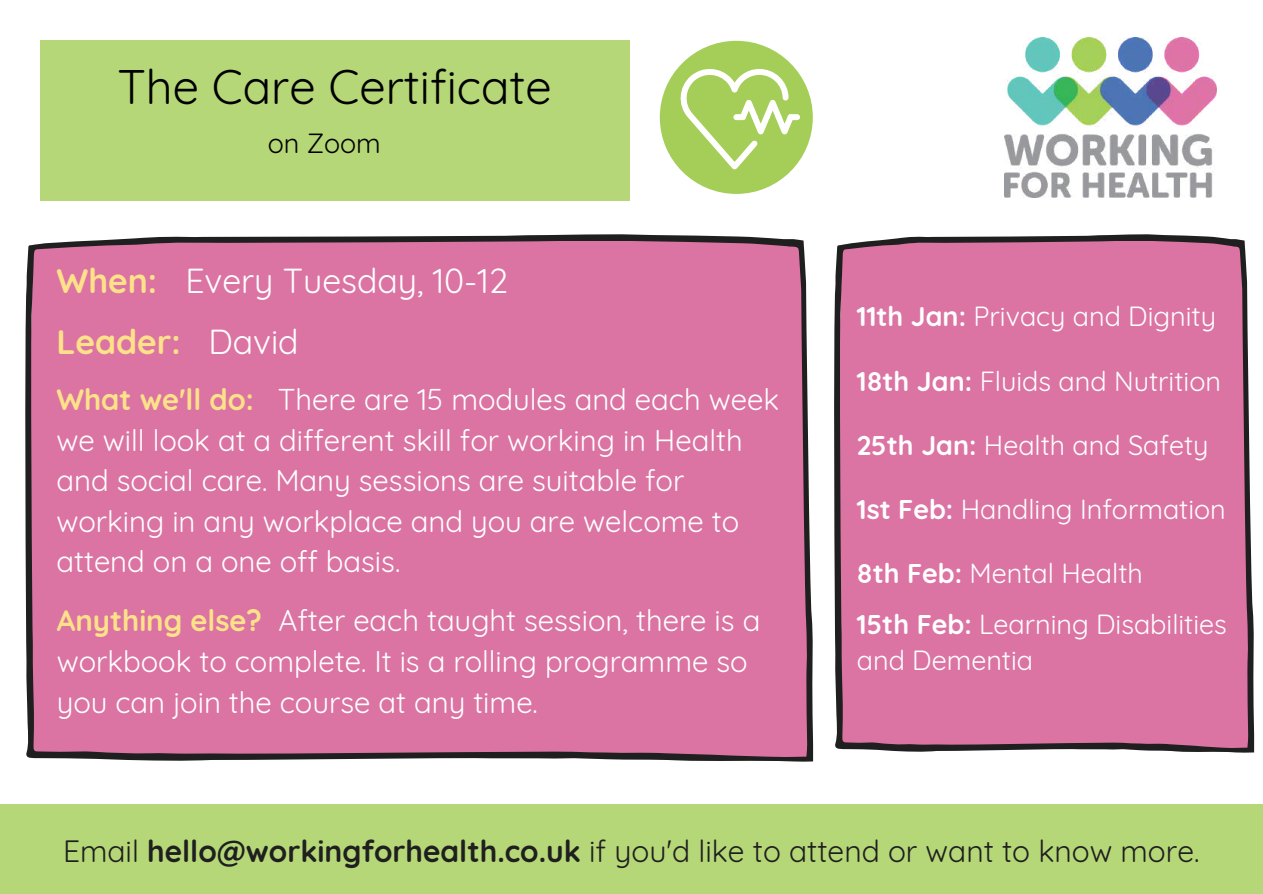
<style>
.page{position:relative;width:1263px;height:894px;background:#fff}
.page>*{position:absolute;margin:0;border:0;box-sizing:border-box;transform-origin:0 0}
.t1{font:47.25px "Quicksand";color:#000}
.t2{font:33.9px "Quicksand";color:#fff}
.t3{font:700 33.9px "Quicksand";color:#fee28a}
.t4{font:30px "Quicksand";color:#1f1f1f}
.t5{font:29.4px/40.5px "Quicksand";color:#fff}
.t6{font:27px/50.6px "Quicksand";color:#fff}
.t7{font:27px "Quicksand";color:#000}
.s1{font-weight:700;color:#fee28a}
.s2{font-weight:400;color:#fff}
.s3{font-weight:700}
</style>
<div class="page">
<div style="left:25px;top:234px;width:788px;height:527px;background:#db74a3"></div>
<div style="left:40px;top:40px;width:589px;height:161px;background:#b5d777"></div>
<img style="left:1005px;top:38px;width:211px;height:159px">
<svg style="left:834px;top:234px;width:420px;height:518px;fill:#db74a3"></svg>
<div style="left:0;top:803px;width:1263px;height:90px;background:#b5d777"></div>
<div style="left:660px;top:41px;width:153px;height:153px;background:#a4ce57;border-radius:50%"></div>
<svg style="left:673px;top:62px;width:125px;height:113px"></svg>
<h1 class="t1" style="left:117px;top:57px;width:436px">The Care Certificate</h1>
<p class="t7" style="left:268px;top:126px;width:115px">on Zoom</p>
<p class="t2" style="left:56px;top:259px;width:453px"><span class="s1">When:</span> Every Tuesday, 10-12</p>
<p class="t3" style="left:56px;top:320px;width:244px">Leader: <span class="s2">David</span></p>
<p class="t5" style="left:56px;top:379px;width:724px"><span class="s1">What we'll do:</span> There are 15 modules and each week we will look at a different skill for working in Health and social care. Many sessions are suitable for working in any workplace and you are welcome to attend on a one off basis.</p>
<p class="t5" style="left:57px;top:600px;width:705px"><span class="s1">Anything else?</span> After each taught session, there is a workbook to complete. It is a rolling programme so you can join the course at any time.</p>
<p class="t6" style="left:857px;top:291px;width:361px"><span class="s3">11th Jan:</span> Privacy and Dignity</p>
<p class="t6" style="left:857px;top:355px;width:366px"><span class="s3">18th Jan:</span> Fluids and Nutrition</p>
<p class="t6" style="left:857px;top:419px;width:353px"><span class="s3">25th Jan:</span> Health and Safety</p>
<p class="t6" style="left:857px;top:483px;width:371px"><span class="s3">1st Feb:</span> Handling Information</p>
<p class="t6" style="left:857px;top:547px;width:372px"><span class="s3">8th Feb:</span> Mental Health<br><span class="s3">15th Feb:</span> Learning Disabilities</p>
<p class="t6" style="left:857px;top:634px;width:178px">and Dementia</p>
<p class="t4" style="left:63px;top:831px;width:1138px">Email <span class="s3">hello@workingforhealth.co.uk</span> if you'd like to attend or want to know more.</p>
</div>
